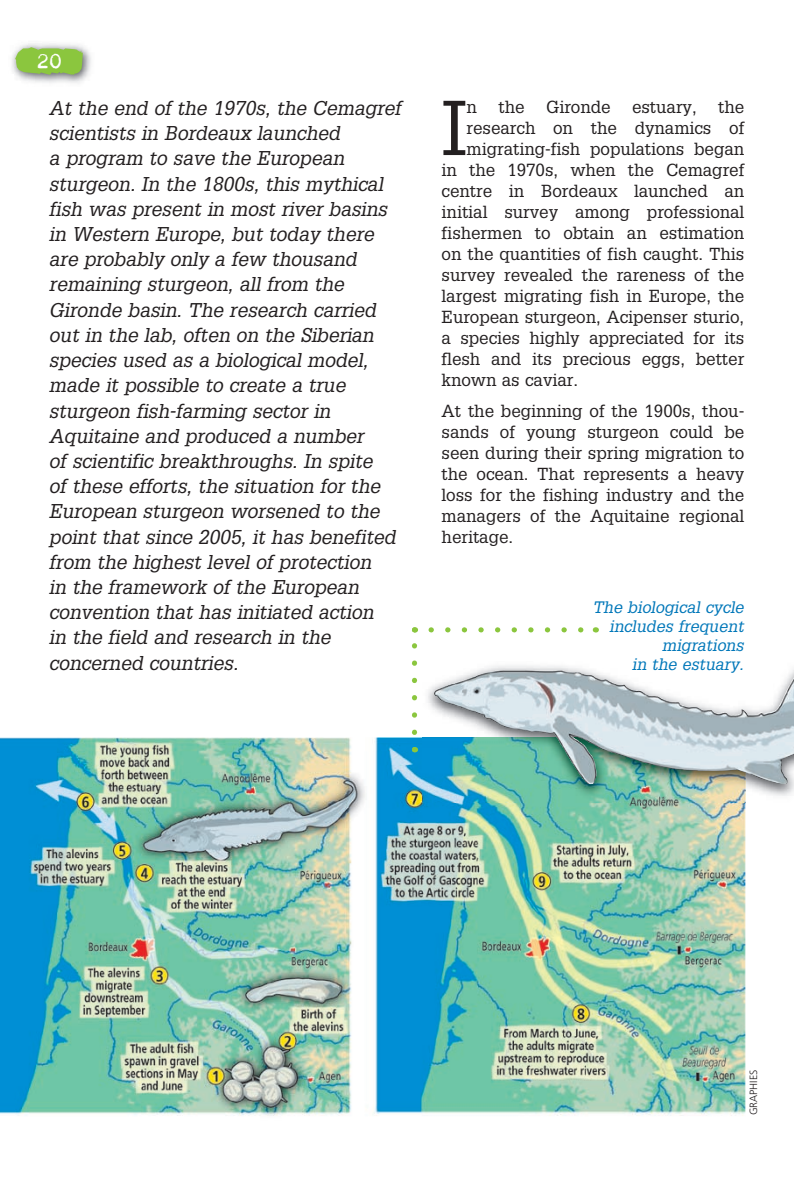
<style>
.page{position:relative;width:794px;height:1191px;background:#fff}
.page>*{position:absolute;margin:0;border:0;box-sizing:border-box;transform-origin:0 0}
.t1{font:81.55px "Glytus";color:#231f20}
.t2{font:24.5px "Trixie";color:#fff}
.t3{font:italic 21px/25.2px "Glytus";letter-spacing:-.01em;color:#231f20}
.t4{font:18.38px/21px "Glytus";letter-spacing:-.005em;color:#231f20;text-align:justify}
.t5{font:italic 17.5px/19.2px "Glytus";letter-spacing:-.005em;color:#0077b9;text-align:right}
.t6{font:300 10.5px "Frutiger";color:#231f20}
</style>
<div class="page">
<img style="left:0;top:737px;width:745px;height:379px">
<img style="left:732px;top:670px;width:62px;height:132px">
<img style="left:596px;top:627px;width:136px;height:110px">
<img style="left:422px;top:737px;width:323px;height:65px">
<img style="left:12px;top:43px;width:79px;height:40px">
<svg style="left:15px;top:47px;width:68px;height:28px;background:#93c455"></svg>
<svg style="left:412px;top:627px;width:184px;height:125px"></svg>
<p class="t2" style="left:36px;top:44px;width:28px">20</p>
<p class="t3" style="left:50px;top:95px;width:354px">At the end of the 1970s, the Cemagref scientists in Bordeaux launched<br>a program to save the European sturgeon. In the 1800s, this mythical fish was present in most river basins in Western Europe, but today there are probably only a few thousand remaining sturgeon, all from the Gironde basin. The research carried out in the lab, often on the Siberian species used as a biological model, made it possible to create a true sturgeon fish-farming sector in Aquitaine and produced a number<br>of scientific breakthroughs. In spite<br>of these efforts, the situation for the European sturgeon worsened to the point that since 2005, it has benefited from the highest level of protection<br>in the framework of the European convention that has initiated action<br>in the field and research in the concerned countries.</p>
<h1 class="t1" style="left:441px;top:81px;width:27px">I</h1>
<p class="t4" style="left:466px;top:96px;width:279px">n the Gironde estuary, the</p>
<p class="t4" style="left:466px;top:117px;width:279px">research on the dynamics of</p>
<p class="t4" style="left:466px;top:138px;width:279px">migrating-fish populations began</p>
<p class="t4" style="left:441px;top:159px;width:304px">in the 1970s, when the Cemagref</p>
<p class="t4" style="left:441px;top:180px;width:304px">centre in Bordeaux launched an</p>
<p class="t4" style="left:441px;top:201px;width:304px">initial survey among professional</p>
<p class="t4" style="left:441px;top:222px;width:304px">fishermen to obtain an estimation</p>
<p class="t4" style="left:441px;top:243px;width:304px">on the quantities of fish caught. This</p>
<p class="t4" style="left:441px;top:264px;width:304px">survey revealed the rareness of the</p>
<p class="t4" style="left:441px;top:285px;width:304px">largest migrating fish in Europe, the</p>
<p class="t4" style="left:441px;top:306px;width:304px">European sturgeon, Acipenser sturio,</p>
<p class="t4" style="left:441px;top:327px;width:304px">a species highly appreciated for its</p>
<p class="t4" style="left:441px;top:348px;width:304px">flesh and its precious eggs, better</p>
<p class="t4" style="left:441px;top:369px;width:138px">known as caviar.</p>
<p class="t4" style="left:441px;top:400px;width:304px">At the beginning of the 1900s, thou&shy;sands of young sturgeon could be seen during their spring migration to the ocean. That represents a heavy loss for the fishing industry and the managers of the Aquitaine regional heritage.</p>
<p class="t5" style="left:593px;top:597px;width:153px">The biological cycle includes frequent migrations<br>in the estuary.</p>
<p class="t6" style="left:747px;top:1115px;width:47px;rotate:-90deg">GRAPHIES</p>
</div>
